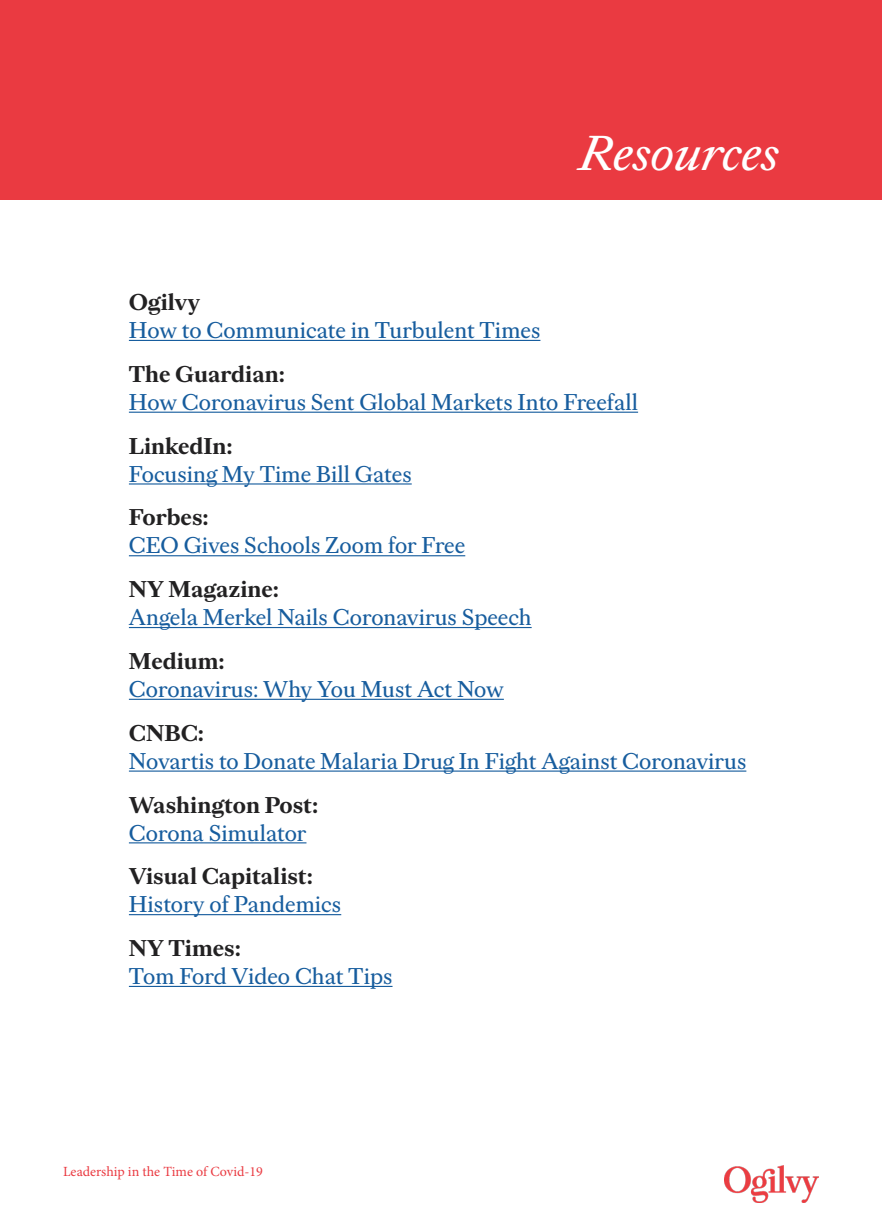
<style>
.page{position:relative;width:882px;height:1229px;background:#fff}
.page>*{position:absolute;margin:0;border:0;box-sizing:border-box;transform-origin:0 0}
.t1{font:italic 48.82px "Ogilvy Serif";letter-spacing:-.005em;color:#fff}
.t2{font:22.75px/28px "Ogilvy Serif";color:#175d9e}
.t3{font:700 22.75px "Ogilvy Serif";color:#222122}
.t4{font:14px "Minion Pro";color:#ea3a41}
.s1{font-weight:700;color:#222122}
</style>
<div class="page">
<img style="left:725px;top:1166px;width:94px;height:36px">
<div style="left:0;top:0;width:882px;height:200px;background:#ea3a41"></div>
<hr style="left:129px;top:340px;width:411px;height:1px;background:#175d9e">
<hr style="left:129px;top:411px;width:509px;height:2px;background:#175d9e">
<hr style="left:129px;top:483px;width:283px;height:1px;background:#175d9e">
<hr style="left:129px;top:555px;width:336px;height:1px;background:#175d9e">
<hr style="left:129px;top:627px;width:403px;height:1px;background:#175d9e">
<hr style="left:129px;top:698px;width:375px;height:2px;background:#175d9e">
<hr style="left:129px;top:770px;width:617px;height:1px;background:#175d9e">
<hr style="left:129px;top:842px;width:177px;height:1px;background:#175d9e">
<hr style="left:129px;top:914px;width:212px;height:1px;background:#175d9e">
<hr style="left:129px;top:985px;width:264px;height:2px;background:#175d9e">
<p class="t1" style="left:580px;top:122px;width:200px">Resources</p>
<p class="t3" style="left:129px;top:288px;width:73px">Ogilvy</p>
<p class="t2" style="left:129px;top:316px;width:413px">How to Communicate in Turbulent Times</p>
<p class="t2" style="left:129px;top:360px;width:511px"><span class="s1">The Guardian:<br></span>How Coronavirus Sent Global Markets Into Freefall</p>
<p class="t3" style="left:129px;top:431px;width:105px">LinkedIn:</p>
<p class="t2" style="left:129px;top:460px;width:284px">Focusing My Time Bill Gates</p>
<p class="t3" style="left:129px;top:503px;width:81px">Forbes:</p>
<p class="t2" style="left:129px;top:531px;width:338px">CEO Gives Schools Zoom for Free</p>
<p class="t3" style="left:129px;top:575px;width:152px">NY Magazine:</p>
<p class="t2" style="left:129px;top:603px;width:404px">Angela Merkel Nails Coronavirus Speech</p>
<p class="t3" style="left:129px;top:647px;width:97px">Medium:</p>
<p class="t2" style="left:129px;top:675px;width:376px">Coronavirus: Why You Must Act Now</p>
<p class="t3" style="left:129px;top:718px;width:77px">CNBC:</p>
<p class="t2" style="left:129px;top:747px;width:619px">Novartis to Donate Malaria Drug In Fight Against Coronavirus</p>
<p class="t3" style="left:129px;top:790px;width:191px">Washington Post:</p>
<p class="t2" style="left:129px;top:818px;width:179px">Corona Simulator</p>
<p class="t3" style="left:129px;top:862px;width:185px">Visual Capitalist:</p>
<p class="t2" style="left:129px;top:890px;width:214px">History of Pandemics</p>
<p class="t3" style="left:129px;top:934px;width:114px">NY Times:</p>
<p class="t2" style="left:129px;top:962px;width:265px">Tom Ford Video Chat Tips</p>
<p class="t4" style="left:63px;top:1162px;width:201px">Leadership in the Time of Covid-19</p>
</div>
